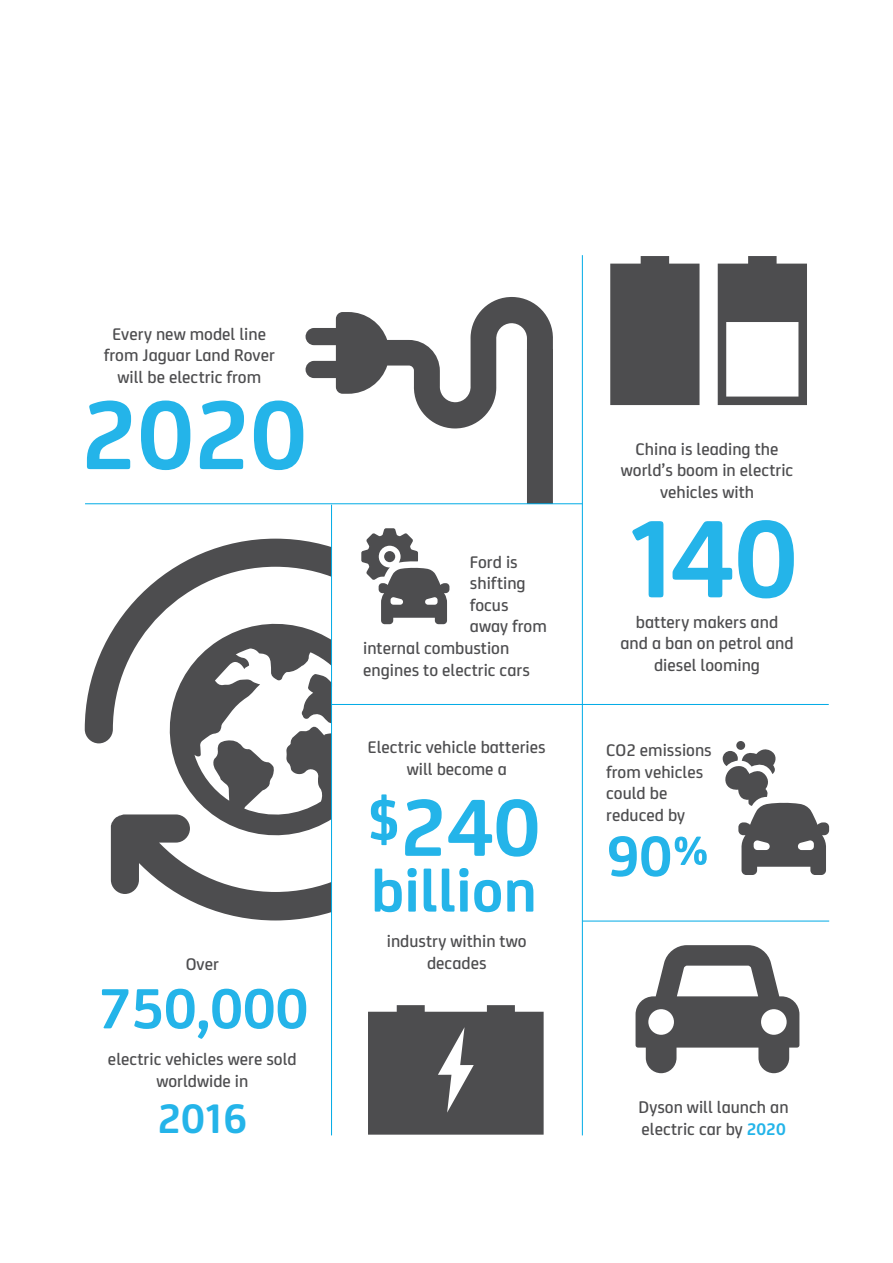
<style>
.page{position:relative;width:893px;height:1263px;background:#fff}
.page>*{position:absolute;margin:0;border:0;box-sizing:border-box;transform-origin:0 0}
.t1{font:700 117.75px "NRMA";color:#24b4e9}
.t2{font:700 104.55px "NRMA";color:#24b4e9}
.t3{font:700 86.55px "NRMA";color:#24b4e9}
.t4{font:700 63.6px "NRMA";color:#24b4e9}
.t5{font:700 61.05px "NRMA";color:#24b4e9}
.t6{font:700 60.6px "NRMA";color:#24b4e9}
.t7{font:700 44.1px "NRMA";color:#24b4e9}
.t8{font:500 18px/21.6px "NRMA";color:#4d4d4f;text-align:center}
.s1{font-weight:700;color:#24b4e9}
</style>
<div class="page">
<svg style="left:305px;top:297px;width:248px;height:206px"></svg>
<div style="left:736px;top:741px;width:9px;height:9px;background:#4d4d4f;border-radius:50%"></div>
<svg style="left:723px;top:747px;width:106px;height:128px"></svg>
<svg style="left:635px;top:945px;width:164px;height:128px"></svg>
<svg style="left:361px;top:528px;width:88px;height:96px"></svg>
<div style="left:384px;top:551px;width:11px;height:11px;background:#4d4d4f;border-radius:50%"></div>
<div style="left:610px;top:256px;width:89px;height:149px;background:#4d4d4f"></div>
<svg style="left:718px;top:256px;width:89px;height:149px"></svg>
<svg style="left:368px;top:1005px;width:176px;height:130px;background:#5b5b5d"></svg>
<svg style="left:85px;top:539px;width:246px;height:381px"></svg>
<hr style="left:85px;top:503px;width:497px;height:1px;background:#00abe6">
<hr style="left:331px;top:683px;width:1px;height:452px;background:#00abe6">
<hr style="left:331px;top:505px;width:1px;height:182px;background:#00abe6">
<hr style="left:582px;top:255px;width:1px;height:880px;background:#00abe6">
<hr style="left:583px;top:921px;width:246px;height:1px;background:#00abe6">
<hr style="left:331px;top:704px;width:498px;height:1px;background:#00abe6">
<p class="t8" style="left:104px;top:322px;width:173px">Every new model line from Jaguar Land Rover will be electric from</p>
<h2 class="t2" style="left:81px;top:356px;width:227px">2020</h2>
<p class="t8" style="left:186px;top:952px;width:35px">Over</p>
<h3 class="t6" style="left:99px;top:963px;width:211px">750,000</h3>
<p class="t8" style="left:108px;top:1047px;width:190px">electric vehicles were sold worldwide in</p>
<h3 class="t7" style="left:157px;top:1085px;width:91px">2016</h3>
<p class="t8" style="left:470px;top:550px;width:49px">Ford is</p>
<p class="t8" style="left:470px;top:571px;width:57px">shifting</p>
<p class="t8" style="left:470px;top:593px;width:40px">focus</p>
<p class="t8" style="left:470px;top:614px;width:78px">away from</p>
<p class="t8" style="left:363px;top:636px;width:148px">internal combustion</p>
<p class="t8" style="left:363px;top:658px;width:168px">engines to electric cars</p>
<p class="t8" style="left:368px;top:735px;width:179px">Electric vehicle batteries will become a</p>
<h3 class="t3" style="left:367px;top:762px;width:174px">$240</h3>
<h3 class="t4" style="left:371px;top:843px;width:167px">billion</h3>
<p class="t8" style="left:387px;top:929px;width:141px">industry within two decades</p>
<p class="t8" style="left:621px;top:437px;width:174px">China is leading the world’s boom in electric vehicles with</p>
<h1 class="t1" style="left:621px;top:470px;width:178px">140</h1>
<p class="t8" style="left:620px;top:610px;width:175px">battery makers and and a ban on petrol and diesel looming</p>
<p class="t8" style="left:606px;top:738px;width:107px;text-align:left">CO2 emissions from vehicles could be reduced by</p>
<h3 class="t5" style="left:606px;top:810px;width:104px">90%</h3>
<p class="t8" style="left:639px;top:1095px;width:152px;text-align:left">Dyson will launch an electric car by <span class="s1">2020</span></p>
</div>
